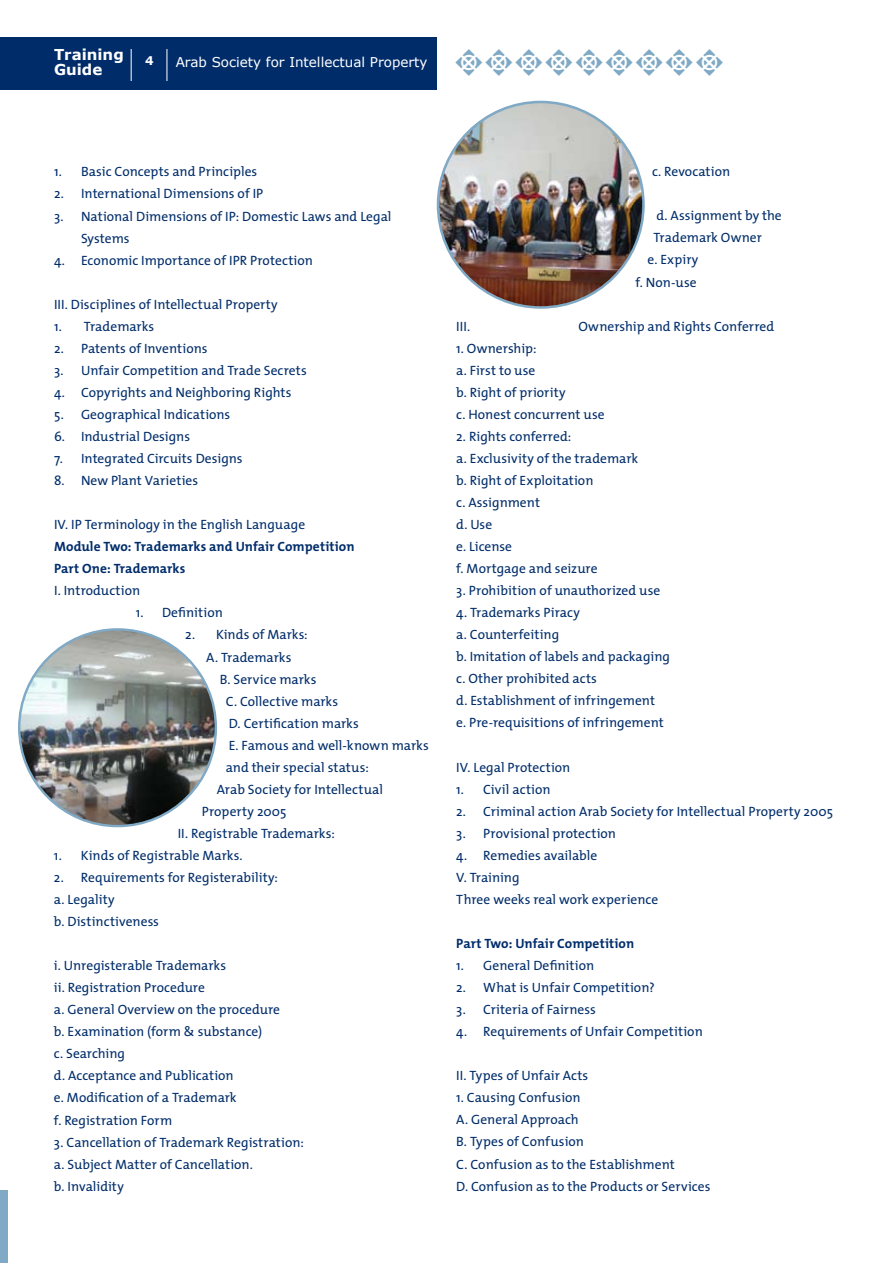
<style>
.page{position:relative;width:893px;height:1263px;background:#fff}
.page>*{position:absolute;margin:0;border:0;box-sizing:border-box;transform-origin:0 0}
.t1{font:37.5px "Type Embellishments One Let Plain";letter-spacing:-.005em;color:#7fa9c5}
.t2{font:700 15px "Verdana";color:#fff}
.t3{font:13.5px/22px "The Mix 5";color:#002d6a}
.t4{font:700 13.5px/22px "The Mix 7";letter-spacing:.005em;color:#002d6a}
.t5{font:13.5px "Verdana";color:#fff}
.t6{font:700 12px "Verdana";color:#fff}
</style>
<div class="page">
<div style="left:0;top:1191px;width:8px;height:72px;background:#7fa9c5"></div>
<div style="left:0;top:38px;width:437px;height:52px;background:#002d6a"></div>
<hr style="left:131px;top:49px;width:1px;height:32px;background:#fff">
<hr style="left:167px;top:49px;width:1px;height:32px;background:#fff">
<img style="left:438px;top:102px;width:205px;height:205px;border-radius:103px">
<img style="left:19px;top:629px;width:197px;height:197px;border-radius:98px">
<p class="t2" style="left:54px;top:45px;width:71px">Training</p>
<h1 class="t1" style="left:454px;top:48px;width:272px">ttttttttt</h1>
<p class="t6" style="left:145px;top:53px;width:10px">4</p>
<p class="t5" style="left:176px;top:54px;width:253px">Arab Society for Intellectual Property</p>
<p class="t2" style="left:54px;top:60px;width:50px">Guide</p>
<p class="t3" style="left:54px;top:160px;width:9px">1.</p>
<p class="t3" style="left:81px;top:160px;width:178px">Basic Concepts and Principles</p>
<p class="t3" style="left:54px;top:182px;width:11px">2.</p>
<p class="t3" style="left:81px;top:182px;width:184px">International Dimensions of IP</p>
<p class="t3" style="left:54px;top:204px;width:11px">3.</p>
<p class="t3" style="left:81px;top:204px;width:312px">National Dimensions of IP: Domestic Laws and Legal</p>
<p class="t3" style="left:81px;top:227px;width:233px">Systems<br>Economic Importance of IPR Protection</p>
<p class="t3" style="left:54px;top:249px;width:12px">4.</p>
<p class="t3" style="left:84px;top:293px;width:195px;text-indent:-30px">III. Disciplines of Intellectual Property<br>Trademarks</p>
<p class="t3" style="left:54px;top:315px;width:9px">1.</p>
<p class="t3" style="left:54px;top:337px;width:11px">2.</p>
<p class="t3" style="left:81px;top:337px;width:128px">Patents of Inventions</p>
<p class="t3" style="left:54px;top:359px;width:11px">3.</p>
<p class="t3" style="left:81px;top:359px;width:227px">Unfair Competition and Trade Secrets</p>
<p class="t3" style="left:54px;top:381px;width:12px">4.</p>
<p class="t3" style="left:81px;top:381px;width:212px">Copyrights and Neighboring Rights</p>
<p class="t3" style="left:54px;top:403px;width:11px">5.</p>
<p class="t3" style="left:81px;top:403px;width:151px">Geographical Indications</p>
<p class="t3" style="left:54px;top:425px;width:12px">6.</p>
<p class="t3" style="left:81px;top:425px;width:111px">Industrial Designs</p>
<p class="t3" style="left:54px;top:447px;width:10px">7.</p>
<p class="t3" style="left:81px;top:447px;width:163px">Integrated Circuits Designs</p>
<p class="t3" style="left:81px;top:469px;width:119px">New Plant Varieties</p>
<p class="t3" style="left:54px;top:469px;width:12px">8.</p>
<p class="t3" style="left:54px;top:513px;width:253px">IV IP. Terminology in the English Language</p>
<p class="t4" style="left:54px;top:535px;width:302px">Module Two: Trademarks and Unfair Competition<br>Part One: Trademarks</p>
<p class="t3" style="left:54px;top:579px;width:88px">.I Introduction</p>
<p class="t3" style="left:162px;top:601px;width:62px">Definition</p>
<p class="t3" style="left:136px;top:601px;width:9px">1.</p>
<p class="t3" style="left:54px;top:844px;width:9px">1.</p>
<p class="t3" style="left:185px;top:623px;width:11px">2.</p>
<p class="t3" style="left:216px;top:623px;width:93px">Kinds of Marks:</p>
<p class="t3" style="left:206px;top:645px;width:87px">A. Trademarks</p>
<p class="t3" style="left:220px;top:667px;width:98px">.B Service marks</p>
<p class="t3" style="left:226px;top:690px;width:114px">C. Collective marks</p>
<p class="t3" style="left:229px;top:712px;width:132px">D. Certification marks</p>
<p class="t3" style="left:229px;top:734px;width:201px">.E Famous and well-known marks</p>
<p class="t3" style="left:226px;top:756px;width:145px">and their special status:</p>
<p class="t3" style="left:217px;top:778px;width:168px">Arab Society for Intellectual</p>
<p class="t3" style="left:202px;top:800px;width:86px">Property 2005</p>
<p class="t3" style="left:178px;top:822px;width:159px">.I I Registrable Trademarks:</p>
<p class="t3" style="left:81px;top:844px;width:163px">Kinds of Registrable Marks.</p>
<p class="t3" style="left:81px;top:866px;width:199px">Requirements for Registerability:</p>
<p class="t3" style="left:54px;top:866px;width:107px">2.<br>.a Legality<br>.b Distinctiveness</p>
<p class="t3" style="left:54px;top:954px;width:228px">.i Unregisterable Trademarks<br>.i i Registration Procedure<br>.a General Overview on the procedure .b Examination (form &amp; substance(<br>.c Searching<br>d. Acceptance and Publication<br>.e Modification of a Trademark<br>.f Registration Form</p>
<p class="t3" style="left:54px;top:1130px;width:251px">3. Cancellation of Trademark Registration: .a Subject Matter of Cancellation.<br>.b Invalidity</p>
<p class="t3" style="left:652px;top:160px;width:80px">.c Revocation</p>
<p class="t3" style="left:656px;top:204px;width:127px">.d Assignment by the</p>
<p class="t3" style="left:653px;top:226px;width:110px">Trademark Owner</p>
<p class="t3" style="left:647px;top:248px;width:52px">.e Expiry</p>
<p class="t3" style="left:635px;top:270px;width:63px">.f Non-use</p>
<p class="t3" style="left:578px;top:315px;width:197px">Ownership and Rights Conferred</p>
<p class="t3" style="left:456px;top:315px;width:15px">III.</p>
<p class="t3" style="left:456px;top:337px;width:150px">1. Ownership:<br>.a First to use<br>.b Right of priority<br>.c Honest concurrent use</p>
<p class="t3" style="left:456px;top:425px;width:183px">2. Rights conferred:<br>.a Exclusivity of the trademark .b Right of Exploitation<br>.c Assignment<br>.d Use<br>.e License<br>.f Mortgage and seizure</p>
<p class="t3" style="left:456px;top:579px;width:206px">3. Prohibition of unauthorized use</p>
<p class="t3" style="left:456px;top:601px;width:215px">4. Trademarks Piracy<br>.a Counterfeiting<br>.b Imitation of labels and packaging .c Other prohibited acts<br>.d Establishment of infringement<br>.e Pre-requisitions of infringement</p>
<p class="t3" style="left:456px;top:756px;width:116px;text-align:center">IV. Legal Protection<br>Civil action</p>
<p class="t3" style="left:456px;top:778px;width:9px">1.</p>
<p class="t3" style="left:456px;top:800px;width:11px">2.</p>
<p class="t3" style="left:456px;top:822px;width:11px">3.</p>
<p class="t3" style="left:483px;top:800px;width:351px">Criminal action Arab Society for Intellectual Property 2005</p>
<p class="t3" style="left:483px;top:822px;width:134px">Provisional protection</p>
<p class="t3" style="left:483px;top:844px;width:116px">Remedies available</p>
<p class="t3" style="left:456px;top:844px;width:204px">4.<br>.V Training<br>Three weeks real work experience</p>
<p class="t4" style="left:456px;top:932px;width:180px">Part Two: Unfair Competition</p>
<p class="t3" style="left:483px;top:954px;width:112px">General Definition</p>
<p class="t3" style="left:456px;top:954px;width:9px">1.</p>
<p class="t3" style="left:456px;top:976px;width:11px">2.</p>
<p class="t3" style="left:456px;top:998px;width:11px">3.</p>
<p class="t3" style="left:483px;top:976px;width:173px">What is Unfair Competition?</p>
<p class="t3" style="left:483px;top:998px;width:114px">Criteria of Fairness</p>
<p class="t3" style="left:483px;top:1020px;width:221px">Requirements of Unfair Competition</p>
<p class="t3" style="left:456px;top:1020px;width:12px">4.</p>
<p class="t3" style="left:456px;top:1064px;width:134px">.I I Types of Unfair Acts</p>
<p class="t3" style="left:456px;top:1086px;width:256px">1. Causing Confusion<br>A. General Approach<br>.B Types of Confusion<br>C. Confusion as to the Establishment<br>D. Confusion as to the Products or Services</p>
</div>
